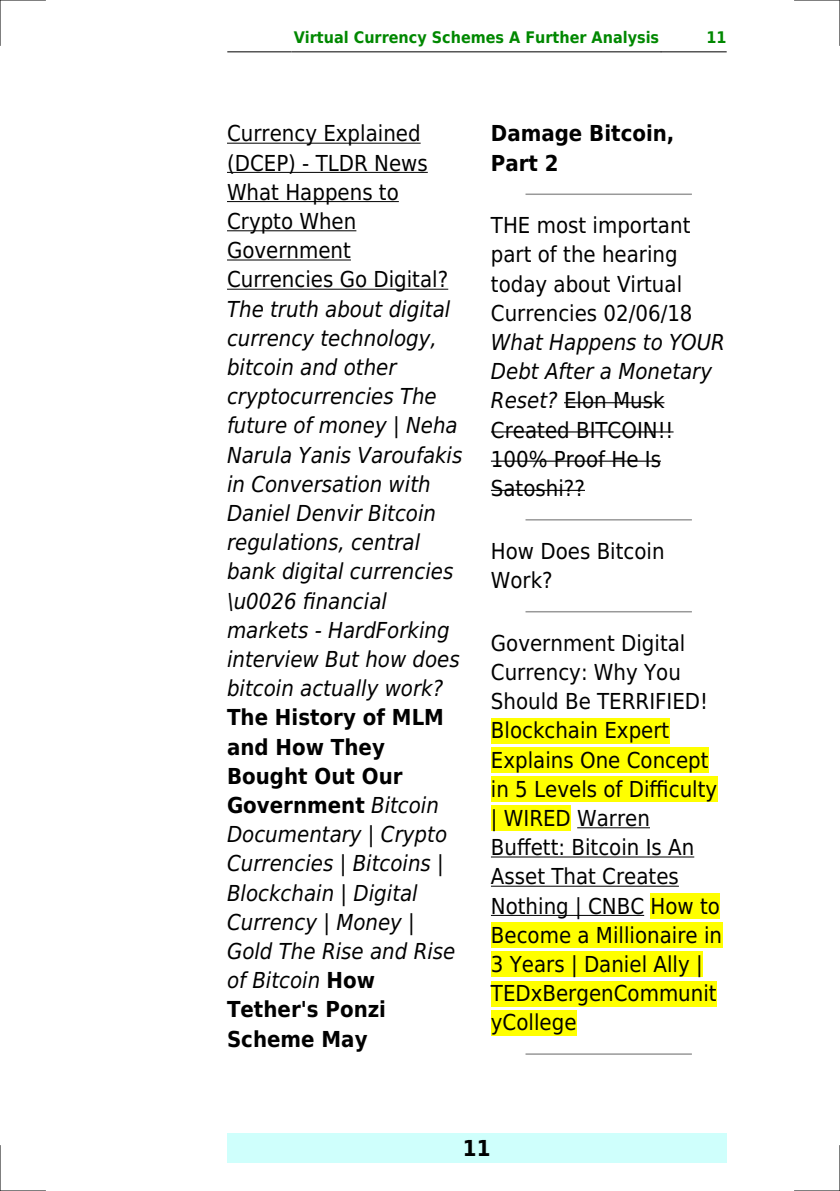
<style>
.page{position:relative;width:840px;height:1191px;background:#fff}
.page>*{position:absolute;margin:0;border:0;box-sizing:border-box;transform-origin:0 0}
.t1{font:22px/29.2px "DejaVu Sans Condensed";color:#000}
.t2{font:italic 22px/29.2px "DejaVu Sans Condensed";color:#000}
.t3{font:700 22px/29.2px "DejaVu Sans Condensed";color:#000}
.t4{font:700 16px "DejaVu Sans Condensed";color:#080}
.s1{font-weight:700;font-style:normal}
.s2{font-style:italic}
</style>
<div class="page">
<hr style="left:227px;top:51px;width:64px;height:1px;background:#000">
<hr style="left:292px;top:51px;width:368px;height:1px;background:#000">
<hr style="left:661px;top:51px;width:64px;height:1px;background:#000">
<div style="left:227px;top:1133px;width:499px;height:29px;background:#cffffc"></div>
<hr style="left:227px;top:143px;width:193px;height:1px;background:#000">
<hr style="left:227px;top:172px;width:200px;height:1px;background:#000">
<hr style="left:227px;top:201px;width:171px;height:1px;background:#000">
<hr style="left:227px;top:230px;width:129px;height:1px;background:#000">
<hr style="left:227px;top:259px;width:124px;height:1px;background:#000">
<hr style="left:227px;top:289px;width:221px;height:1px;background:#000">
<hr style="left:526px;top:193px;width:164px;height:2px;background:#999">
<hr style="left:563px;top:402px;width:101px;height:1px;background:#000">
<hr style="left:490px;top:431px;width:183px;height:1px;background:#000">
<hr style="left:490px;top:460px;width:170px;height:2px;background:#000">
<hr style="left:490px;top:490px;width:94px;height:1px;background:#000">
<hr style="left:526px;top:519px;width:164px;height:1px;background:#999">
<hr style="left:526px;top:611px;width:164px;height:1px;background:#999">
<div style="left:490px;top:718px;width:179px;height:25px;background:#ff0"></div>
<div style="left:490px;top:747px;width:218px;height:25px;background:#ff0"></div>
<div style="left:490px;top:776px;width:226px;height:26px;background:#ff0"></div>
<div style="left:490px;top:805px;width:80px;height:26px;background:#ff0"></div>
<hr style="left:577px;top:827px;width:72px;height:1px;background:#000">
<hr style="left:490px;top:856px;width:204px;height:1px;background:#000">
<hr style="left:490px;top:885px;width:188px;height:1px;background:#000">
<hr style="left:490px;top:915px;width:153px;height:1px;background:#000">
<div style="left:650px;top:893px;width:69px;height:25px;background:#ff0"></div>
<div style="left:490px;top:922px;width:231px;height:26px;background:#ff0"></div>
<div style="left:490px;top:951px;width:212px;height:26px;background:#ff0"></div>
<div style="left:490px;top:980px;width:226px;height:26px;background:#ff0"></div>
<div style="left:490px;top:1010px;width:86px;height:25px;background:#ff0"></div>
<hr style="left:526px;top:1053px;width:164px;height:1px;background:#999">
<hr style="left:0;top:0;width:45px;height:1px;background:#000">
<hr style="left:794px;top:0;width:45px;height:1px;background:#000">
<hr style="left:0;top:1190px;width:45px;height:1px;background:#000">
<hr style="left:794px;top:1190px;width:45px;height:1px;background:#000">
<hr style="left:0;top:0;width:1px;height:45px;background:#000">
<hr style="left:0;top:1145px;width:1px;height:46px;background:#000">
<hr style="left:839px;top:0;width:1px;height:45px;background:#000">
<hr style="left:839px;top:1145px;width:1px;height:46px;background:#000">
<p class="t4" style="left:293px;top:29px;width:367px">Virtual Currency Schemes A Further Analysis</p>
<p class="t4" style="left:706px;top:29px;width:22px">11</p>
<p class="t1" style="left:227px;top:119px;width:222px">Currency Explained (DCEP) - TLDR News<br>What Happens to<br>Crypto When<br>Government<br>Currencies Go Digital?</p>
<p class="t2" style="left:227px;top:294px;width:237px">The truth about digital currency technology, bitcoin and other cryptocurrencies The future of money | Neha<br>Narula Yanis Varoufakis in Conversation with<br>Daniel Denvir Bitcoin regulations, central bank digital currencies \u0026 financial markets - HardForking interview But how does bitcoin actually work?</p>
<p class="t2" style="left:227px;top:703px;width:230px"><span class="s1">The History of MLM and How They<br>Bought Out Our<br>Government</span> Bitcoin<br>Documentary | Crypto<br>Currencies | Bitcoins |<br>Blockchain | Digital<br>Currency | Money |<br>Gold The Rise and Rise of Bitcoin <span class="s1">How<br>Tether's Ponzi<br>Scheme May</span></p>
<p class="t3" style="left:490px;top:119px;width:185px">Damage Bitcoin,<br>Part 2</p>
<p class="t1" style="left:490px;top:211px;width:203px">THE most important part of the hearing today about Virtual<br>Currencies 02/06/18</p>
<p class="t1" style="left:490px;top:328px;width:235px"><span class="s2">What Happens to YOUR<br>Debt After a Monetary<br>Reset?</span> Elon Musk<br>Created BITCOIN!!<br>100% Proof He Is<br>Satoshi??</p>
<p class="t1" style="left:490px;top:536px;width:175px">How Does Bitcoin<br>Work?</p>
<p class="t1" style="left:490px;top:628px;width:232px">Government Digital<br>Currency: Why You<br>Should Be TERRIFIED!<br>Blockchain Expert<br>Explains One Concept in 5 Levels of Difficulty | WIRED Warren<br>Buffett: Bitcoin Is An<br>Asset That Creates<br>Nothing | CNBC How to<br>Become a Millionaire in<br>3 Years | Daniel Ally |<br>TEDxBergenCommunit yCollege</p>
<p class="t3" style="left:462px;top:1133px;width:29px">11</p>
</div>
